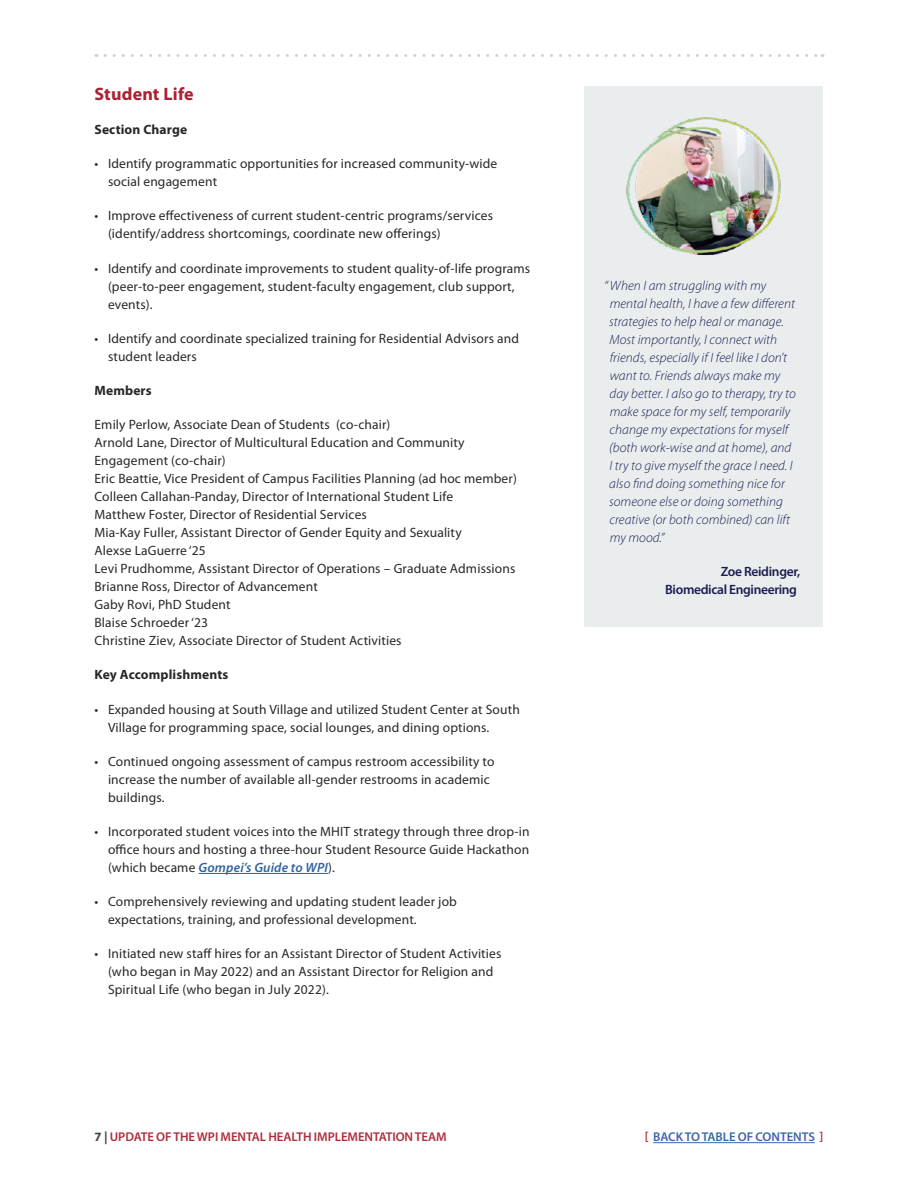
<style>
.page{position:relative;width:918px;height:1188px;background:#fff}
.page>*{position:absolute;margin:0;border:0;box-sizing:border-box;transform-origin:0 0}
.t1{font:700 18px "Myriad Pro";letter-spacing:.01em;color:#aa2132}
.t2{font:13.5px/18px "Myriad Pro";letter-spacing:.01em;color:#292829}
.t3{font:italic 300 13.5px/18px "Myriad Pro";letter-spacing:.005em;color:#1c1c52}
.t4{font:700 13.5px "Myriad Pro";letter-spacing:.01em;color:#292829}
.t5{font:600 13.5px/18px "Myriad Pro";letter-spacing:-.025em;color:#1c1c52;text-align:right}
.t6{font:600 12.75px "Myriad Pro";letter-spacing:-.005em;color:#ab2f3b}
.t7{font:600 12.75px "Myriad Pro";letter-spacing:-.005em;color:#3a68a5}
.s1{font-weight:600;font-style:italic;color:#2f63a2}
.s2{font-weight:700;color:#414042}
.s3{color:#ab2f3b}
</style>
<div class="page">
<svg style="left:105px;top:54px;width:718px;height:3px"></svg>
<hr style="left:653px;top:1142px;width:162px;height:1px;background:#3a68a5">
<hr style="left:199px;top:873px;width:129px;height:1px;background:#2f63a2">
<div style="left:584px;top:86px;width:239px;height:541px;background:#eaedee"></div>
<img style="left:626px;top:117px;width:155px;height:138px">
<h1 class="t1" style="left:94px;top:82px;width:101px">Student Life</h1>
<p class="t4" style="left:94px;top:121px;width:94px">Section Charge</p>
<p class="t2" style="left:108px;top:155px;width:391px;text-indent:-14px">• Identify programmatic opportunities for increased community-wide social engagement</p>
<p class="t2" style="left:108px;top:207px;width:387px;text-indent:-14px">• Improve effectiveness of current student-centric programs/services (identify/address shortcomings, coordinate new offerings)</p>
<p class="t2" style="left:108px;top:259px;width:424px;text-indent:-14px">• Identify and coordinate improvements to student quality-of-life programs (peer-to-peer engagement, student-faculty engagement, club support, events).</p>
<p class="t2" style="left:108px;top:329px;width:413px;text-indent:-14px">• Identify and coordinate specialized training for Residential Advisors and student leaders</p>
<p class="t4" style="left:94px;top:382px;width:59px">Members</p>
<p class="t2" style="left:94px;top:416px;width:424px">Emily Perlow, Associate Dean of Students (co-chair)<br>Arnold Lane, Director of Multicultural Education and Community Engagement (co-chair)<br>Eric Beattie, Vice President of Campus Facilities Planning (ad hoc member)<br>Colleen Callahan-Panday, Director of International Student Life<br>Matthew Foster, Director of Residential Services<br>Mia-Kay Fuller, Assistant Director of Gender Equity and Sexuality<br>Alexse LaGuerre ‘25<br>Levi Prudhomme, Assistant Director of Operations – Graduate Admissions Brianne Ross, Director of Advancement<br>Gaby Rovi, PhD Student<br>Blaise Schroeder ‘23<br>Christine Ziev, Associate Director of Student Activities</p>
<p class="t4" style="left:94px;top:666px;width:135px">Key Accomplishments</p>
<p class="t2" style="left:108px;top:700px;width:413px;text-indent:-14px">• Expanded housing at South Village and utilized Student Center at South<br>Village for programming space, social lounges, and dining options.</p>
<p class="t2" style="left:108px;top:752px;width:388px;text-indent:-14px">• Continued ongoing assessment of campus restroom accessibility to increase the number of available all-gender restrooms in academic buildings.</p>
<p class="t2" style="left:108px;top:822px;width:423px;text-align:justify;text-indent:-14px">• Incorporated student voices into the MHIT strategy through three drop-in office hours and hosting a three-hour Student Resource Guide Hackathon (which became <span class="s1">Gompei’s Guide to WPI</span>).</p>
<p class="t2" style="left:108px;top:892px;width:350px;text-indent:-14px">• Comprehensively reviewing and updating student leader job expectations, training, and professional development.</p>
<p class="t2" style="left:108px;top:945px;width:395px;text-indent:-14px">• Initiated new staff hires for an Assistant Director of Student Activities (who began in May 2022) and an Assistant Director for Religion and<br>Spiritual Life (who began in July 2022).</p>
<p class="t3" style="left:609px;top:277px;width:188px;text-indent:-5px">“ When I am struggling with my mental health, I have a few different strategies to help heal or manage.<br>Most importantly, I connect with friends, especially if I feel like I don’t want to. Friends always make my day better. I also go to therapy, try to make space for my self, temporarily change my expectations for myself (both work-wise and at home), and<br>I try to give myself the grace I need. I also find doing something nice for someone else or doing something creative (or both combined) can lift my mood.”</p>
<p class="t5" style="left:665px;top:563px;width:136px">Zoe Reidinger,<br>Biomedical Engineering</p>
<p class="t6" style="left:94px;top:1129px;width:354px"><span class="s2">7 |</span> UPDATE OF THE WPI MENTAL HEALTH IMPLEMENTATION TEAM</p>
<p class="t7" style="left:645px;top:1129px;width:180px"><span class="s3">[</span> BACK TO TABLE OF CONTENTS <span class="s3">]</span></p>
</div>
